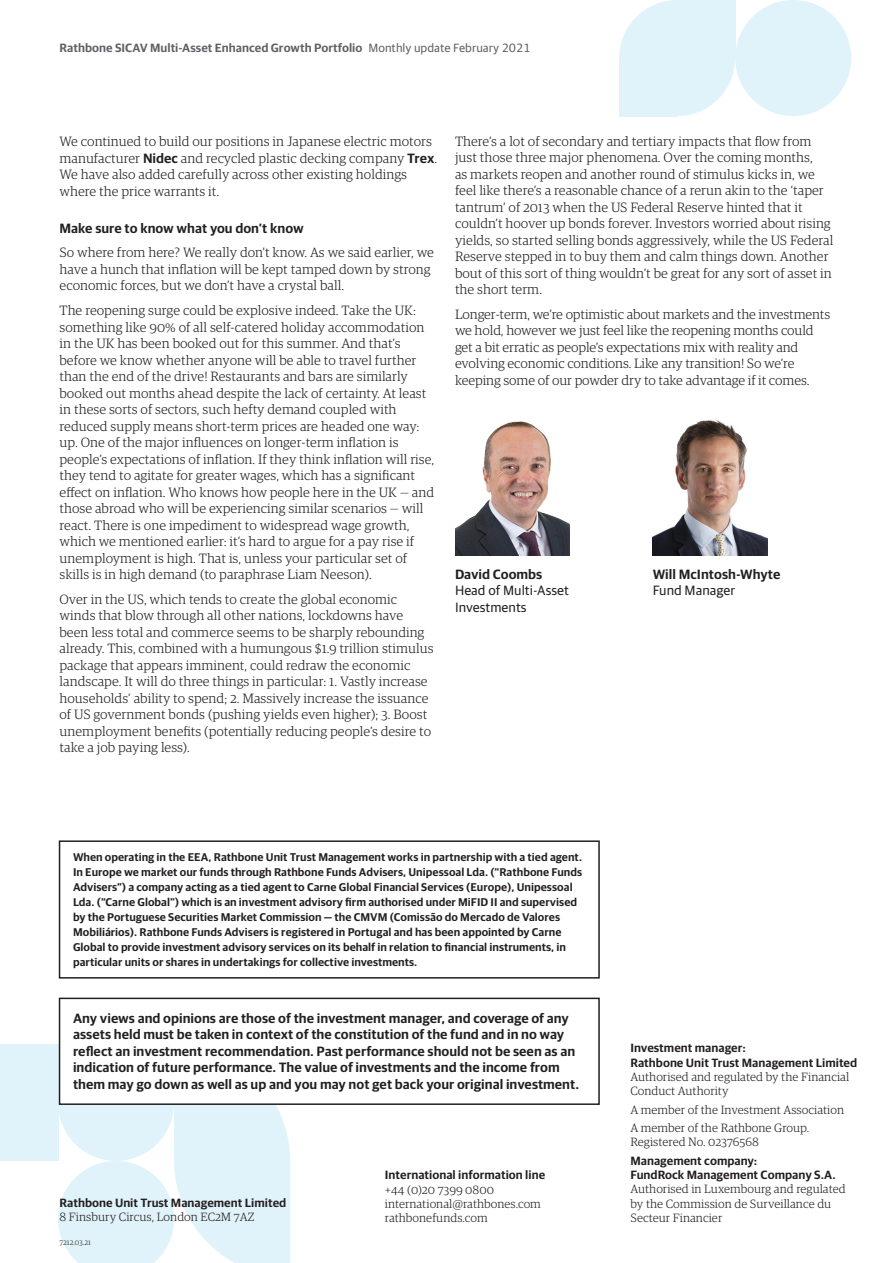
<style>
.page{position:relative;width:893px;height:1263px;background:#fff}
.page>*{position:absolute;margin:0;border:0;box-sizing:border-box;transform-origin:0 0}
.Body_text_9_11{font:300 13.5px/16.5px "Guardian RTB Egyp";color:#231f20}
.Advice_box_text{font:600 13.5px/16.5px "Guardian RTB Sans";color:#231f20}
.Body_text_9_11-2{font:13.5px/16.5px "Guardian RTB Sans";color:#231f20}
.Body_text_headings_B{font:600 13.5px "Guardian RTB Sans";color:#231f20}
.Body_text_9_11-3{font:600 13.5px "Guardian RTB Sans";color:#231f20}
.Sign_off_text{font:300 12px/14.2px "Guardian RTB Egyp";color:#231f20}
.Sign_off_Heading{font:600 12px "Guardian RTB Sans";color:#231f20}
.t1{font:600 12px "Guardian RTB Sans";color:#5d6067}
.Advice_box_text-2{font:600 11.25px/15px "Guardian RTB Sans";color:#231f20}
.t2{font:300 7.5px "Guardian RTB Egyp";color:#231f20}
.s1{font-weight:400}
.s2{font-family:"Guardian RTB Sans";font-weight:600}
</style>
<div class="page">
<div style="left:735px;top:0;width:116px;height:116px;background:#e1f3fa;border-radius:50%"></div>
<svg style="left:619px;top:0;width:116px;height:116px;background:#e4f4fa"></svg>
<img style="left:455px;top:421px;width:115px;height:135px">
<img style="left:653px;top:419px;width:114px;height:137px">
<svg style="left:58px;top:1045px;width:232px;height:218px;background:#e5f4fa"></svg>
<div style="left:0;top:1045px;width:58px;height:116px;background:#e1f3fa"></div>
<div style="left:60px;top:998px;width:539px;height:106px;background:#fff"></div>
<div style="left:59px;top:998px;width:541px;height:107px;border:2px solid #231f20"></div>
<div style="left:59px;top:840px;width:541px;height:138px;border:2px solid #231f20"></div>
<p class="t1" style="left:60px;top:39px;width:472px">Rathbone SICAV Multi-Asset Enhanced Growth Portfolio <span class="s1">Monthly update February 2021</span></p>
<p class="Body_text_9_11" style="left:60px;top:132px;width:379px">We continued to build our positions in Japanese electric motors manufacturer <span class="s2">Nidec</span> and recycled plastic decking company <span class="s2">Trex</span>.<br>We have also added carefully across other existing holdings where the price warrants it.</p>
<p class="Body_text_headings_B" style="left:60px;top:218px;width:246px">Make sure to know what you don’t know</p>
<p class="Body_text_9_11" style="left:60px;top:244px;width:376px">So where from here? We really don’t know. As we said earlier, we have a hunch that inflation will be kept tamped down by strong economic forces, but we don’t have a crystal ball.</p>
<p class="Body_text_9_11" style="left:60px;top:301px;width:376px">The reopening surge could be explosive indeed. Take the UK: something like 90% of all self-catered holiday accommodation in the UK has been booked out for this summer. And that’s before we know whether anyone will be able to travel further than the end of the drive! Restaurants and bars are similarly booked out months ahead despite the lack of certainty. At least in these sorts of sectors, such hefty demand coupled with reduced supply means short-term prices are headed one way: up. One of the major influences on longer-term inflation is people’s expectations of inflation. If they think inflation will rise, they tend to agitate for greater wages, which has a significant effect on inflation. Who knows how people here in the UK — and those abroad who will be experiencing similar scenarios — will react. There is one impediment to widespread wage growth, which we mentioned earlier: it’s hard to argue for a pay rise if unemployment is high. That is, unless your particular set of skills is in high demand (to paraphrase Liam Neeson).</p>
<p class="Body_text_9_11" style="left:60px;top:590px;width:375px">Over in the US, which tends to create the global economic winds that blow through all other nations, lockdowns have been less total and commerce seems to be sharply rebounding already. This, combined with a humungous $1.9 trillion stimulus package that appears imminent, could redraw the economic landscape. It will do three things in particular: 1. Vastly increase households’ ability to spend; 2. Massively increase the issuance of US government bonds (pushing yields even higher); 3. Boost unemployment benefits (potentially reducing people’s desire to take a job paying less).</p>
<p class="Body_text_9_11" style="left:455px;top:132px;width:380px">There’s a lot of secondary and tertiary impacts that flow from just those three major phenomena. Over the coming months,<br>as markets reopen and another round of stimulus kicks in, we feel like there’s a reasonable chance of a rerun akin to the ‘taper tantrum’ of 2013 when the US Federal Reserve hinted that it couldn’t hoover up bonds forever. Investors worried about rising yields, so started selling bonds aggressively, while the US Federal Reserve stepped in to buy them and calm things down. Another bout of this sort of thing wouldn’t be great for any sort of asset in the short term.</p>
<p class="Body_text_9_11" style="left:455px;top:305px;width:377px">Longer-term, we’re optimistic about markets and the investments we hold, however we just feel like the reopening months could get a bit erratic as people’s expectations mix with reality and evolving economic conditions. Like any transition! So we’re keeping some of our powder dry to take advantage if it comes.</p>
<p class="Body_text_9_11-3" style="left:455px;top:564px;width:89px">David Coombs</p>
<p class="Body_text_9_11-2" style="left:455px;top:581px;width:116px">Head of Multi-Asset<br>Investments</p>
<p class="Body_text_9_11-3" style="left:653px;top:564px;width:129px">Will McIntosh-Whyte</p>
<p class="Body_text_9_11-2" style="left:653px;top:581px;width:84px">Fund Manager</p>
<p class="Advice_box_text-2" style="left:73px;top:849px;width:511px">When operating in the EEA, Rathbone Unit Trust Management works in partnership with a tied agent.<br>In Europe we market our funds through Rathbone Funds Advisers, Unipessoal Lda. (“Rathbone Funds Advisers”) a company acting as a tied agent to Carne Global Financial Services (Europe), Unipessoal Lda. (“Carne Global”) which is an investment advisory firm authorised under MiFID II and supervised by the Portuguese Securities Market Commission — the CMVM (Comissão do Mercado de Valores Mobiliários). Rathbone Funds Advisers is registered in Portugal and has been appointed by Carne Global to provide investment advisory services on its behalf in relation to financial instruments, in particular units or shares in undertakings for collective investments.</p>
<p class="Advice_box_text" style="left:73px;top:1008px;width:508px">Any views and opinions are those of the investment manager, and coverage of any assets held must be taken in context of the constitution of the fund and in no way reflect an investment recommendation. Past performance should not be seen as an indication of future performance. The value of investments and the income from them may go down as well as up and you may not get back your original investment.</p>
<p class="Sign_off_Heading" style="left:60px;top:1194px;width:228px">Rathbone Unit Trust Management Limited</p>
<p class="Sign_off_text" style="left:60px;top:1209px;width:196px">8 Finsbury Circus, London EC2M 7AZ</p>
<p class="t2" style="left:60px;top:1237px;width:33px">7212.03.21</p>
<p class="Sign_off_Heading" style="left:385px;top:1166px;width:162px">International information line</p>
<p class="Sign_off_text" style="left:385px;top:1182px;width:111px">+44 (0)20 7399 0800</p>
<p class="Sign_off_text" style="left:385px;top:1196px;width:158px">international@rathbones.com</p>
<p class="Sign_off_text" style="left:385px;top:1210px;width:104px">rathbonefunds.com</p>
<p class="Sign_off_Heading" style="left:630px;top:1039px;width:117px">Investment manager:</p>
<p class="Sign_off_Heading" style="left:630px;top:1054px;width:228px">Rathbone Unit Trust Management Limited</p>
<p class="Sign_off_text" style="left:630px;top:1069px;width:220px">Authorised and regulated by the Financial<br>Conduct Authority</p>
<p class="Sign_off_text" style="left:630px;top:1102px;width:215px">A member of the Investment Association</p>
<p class="Sign_off_text" style="left:630px;top:1120px;width:181px">A member of the Rathbone Group.<br>Registered No. 02376568</p>
<p class="Sign_off_Heading" style="left:630px;top:1152px;width:128px">Management company:</p>
<p class="Sign_off_Heading" style="left:630px;top:1166px;width:207px">FundRock Management Company S.A.</p>
<p class="Sign_off_text" style="left:630px;top:1181px;width:217px">Authorised in Luxembourg and regulated by the Commission de Surveillance du<br>Secteur Financier</p>
</div>
